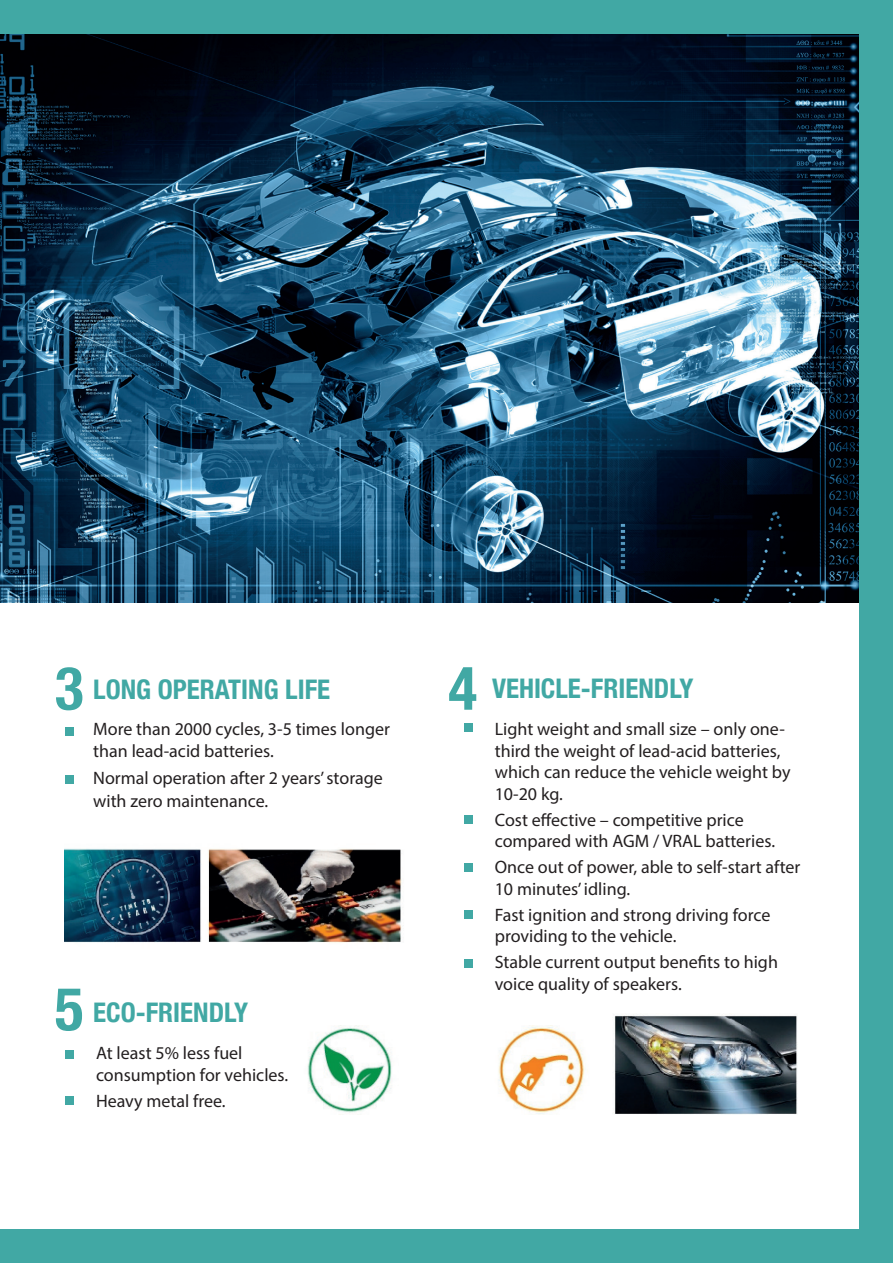
<style>
.page{position:relative;width:893px;height:1263px;background:#41a8a4}
.page>*{position:absolute;margin:0;border:0;box-sizing:border-box;transform-origin:0 0}
.t1{font:700 condensed 60px "Helvetica Neue";color:#41a8a4}
.t2{font:700 condensed 27px "Helvetica Neue";color:#41a8a4}
.t3{font:18px/21.6px "Myriad Pro";color:#231f20}
</style>
<div class="page">
<div style="left:0;top:34px;width:859px;height:1195px;background:#fff"></div>
<img style="left:0;top:34px;width:859px;height:569px">
<img style="left:307px;top:1026px;width:85px;height:87px">
<div style="left:65px;top:1050px;width:8px;height:9px;background:#41a8a4"></div>
<div style="left:65px;top:1097px;width:8px;height:8px;background:#41a8a4"></div>
<img style="left:498px;top:1026px;width:90px;height:88px">
<div style="left:464px;top:724px;width:8px;height:8px;background:#41a8a4"></div>
<div style="left:464px;top:815px;width:8px;height:9px;background:#41a8a4"></div>
<div style="left:464px;top:863px;width:8px;height:9px;background:#41a8a4"></div>
<div style="left:464px;top:911px;width:8px;height:8px;background:#41a8a4"></div>
<div style="left:464px;top:959px;width:8px;height:8px;background:#41a8a4"></div>
<div style="left:65px;top:727px;width:8px;height:9px;background:#41a8a4"></div>
<div style="left:65px;top:775px;width:8px;height:9px;background:#41a8a4"></div>
<img style="left:65px;top:848px;width:337px;height:95px">
<img style="left:613px;top:1014px;width:184px;height:101px">
<h1 class="t1" style="left:55px;top:638px;width:30px">3</h1>
<h2 class="t2" style="left:93px;top:667px;width:238px">LONG OPERATING LIFE</h2>
<p class="t3" style="left:93px;top:717px;width:298px;line-height:22.5px">More than 2000 cycles, 3-5 times longer than lead-acid batteries.</p>
<p class="t3" style="left:93px;top:767px;width:291px;line-height:22.5px">Normal operation after 2 years’ storage with zero maintenance.</p>
<h1 class="t1" style="left:55px;top:959px;width:30px">5</h1>
<h2 class="t2" style="left:93px;top:990px;width:157px">ECO-FRIENDLY</h2>
<p class="t3" style="left:96px;top:1042px;width:194px">At least 5% less fuel consumption for vehicles.</p>
<p class="t3" style="left:96px;top:1089px;width:131px">Heavy metal free.</p>
<h1 class="t1" style="left:448px;top:638px;width:30px">4</h1>
<h2 class="t2" style="left:492px;top:665px;width:203px">VEHICLE-FRIENDLY</h2>
<p class="t3" style="left:495px;top:718px;width:297px">Light weight and small size – only one&shy;third the weight of lead-acid batteries, which can reduce the vehicle weight by<br>10-20 kg.</p>
<p class="t3" style="left:495px;top:808px;width:282px">Cost effective – competitive price compared with AGM / VRAL batteries.</p>
<p class="t3" style="left:495px;top:856px;width:307px">Once out of power, able to self-start after<br>10 minutes’ idling.</p>
<p class="t3" style="left:495px;top:903px;width:277px">Fast ignition and strong driving force providing to the vehicle.</p>
<p class="t3" style="left:495px;top:951px;width:285px">Stable current output benefits to high voice quality of speakers.</p>
</div>
